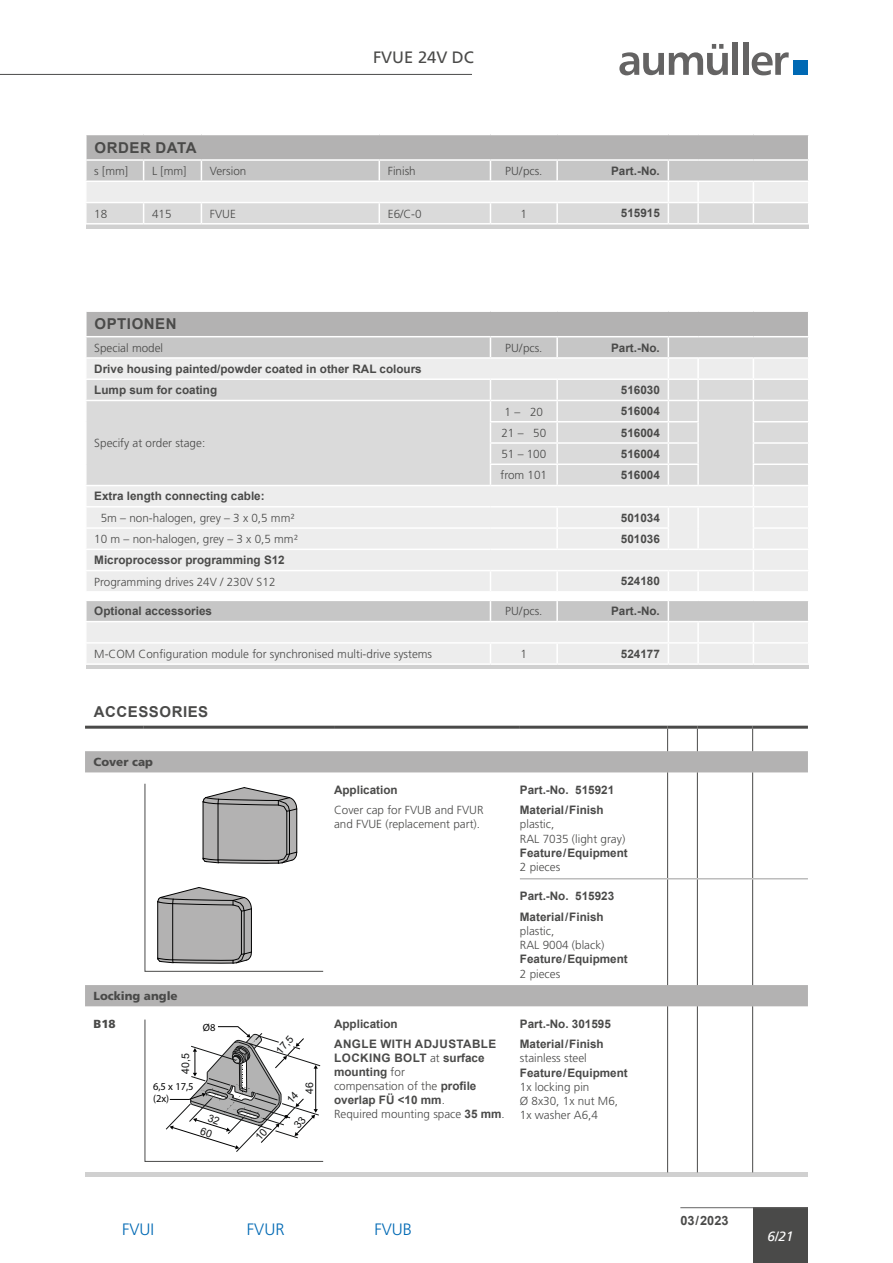
<style>
.page{position:relative;width:893px;height:1263px;background:#fff}
.page>*{position:absolute;margin:0;border:0;box-sizing:border-box;transform-origin:0 0}
.t1{font:300 16.5px "Frutiger LT Std";color:#0069b4}
.t2{font:16.5px "Frutiger LT Std";color:#4a4a49}
.t3{font:700 15px "Arial";letter-spacing:.035em;color:#4a4a49}
.t4{font:italic 13.5px "Frutiger LT";color:#fff}
.t5{font:700 12.75px "Arial";color:#4a4a49}
.t6{font:300 11.7px/14.2px "Frutiger LT Std";color:#4a4a49}
.t7{font:700 11.7px/20.2px "Arial";color:#4a4a49}
.t8{font:700 11.7px/20.1px "Arial";letter-spacing:.035em;color:#4a4a49}
.t9{font:900 11.7px "Frutiger LT Std";color:#4a4a49}
.t10{font:10.5px/12.6px "Myriad Pro";color:#000}
.t11{font:10.5px "Arial";color:#141515}
.s1{font-family:"Frutiger LT Std";font-weight:300}
.s2{font-family:"Arial";font-weight:700}
</style>
<div class="page">
<hr style="left:0;top:74px;width:472px;height:1px;background:#4a4a49">
<svg style="left:619px;top:44px;width:109px;height:31px"></svg>
<div style="left:733px;top:43px;width:5px;height:32px;background:#646363"></div>
<div style="left:743px;top:43px;width:5px;height:32px;background:#646363"></div>
<svg style="left:752px;top:52px;width:37px;height:23px"></svg>
<div style="left:793px;top:60px;width:15px;height:15px;background:#0069b4"></div>
<div style="left:753px;top:1208px;width:55px;height:55px;background:#4a4a49"></div>
<hr style="left:680px;top:1207px;width:128px;height:1px;background:#646363">
<hr style="left:86px;top:224px;width:723px;height:4px;background:#d0d0d0">
<hr style="left:85px;top:223px;width:59px;height:2px;background:#fff">
<hr style="left:144px;top:223px;width:57px;height:2px;background:#fff">
<hr style="left:201px;top:223px;width:178px;height:2px;background:#fff">
<hr style="left:379px;top:223px;width:111px;height:2px;background:#fff">
<hr style="left:490px;top:223px;width:67px;height:2px;background:#fff">
<hr style="left:557px;top:223px;width:111px;height:2px;background:#fff">
<hr style="left:668px;top:223px;width:30px;height:2px;background:#fff">
<hr style="left:698px;top:223px;width:55px;height:2px;background:#fff">
<hr style="left:753px;top:223px;width:56px;height:2px;background:#fff">
<svg style="left:86px;top:135px;width:723px;height:88px"></svg>
<hr style="left:753px;top:202px;width:56px;height:1px;background:#fff">
<hr style="left:85px;top:202px;width:59px;height:1px;background:#fff">
<hr style="left:144px;top:202px;width:57px;height:1px;background:#fff">
<hr style="left:201px;top:202px;width:178px;height:1px;background:#fff">
<div style="left:86px;top:664px;width:723px;height:5px;background:#d0d0d0"></div>
<hr style="left:85px;top:663px;width:405px;height:2px;background:#fff">
<hr style="left:490px;top:663px;width:67px;height:2px;background:#fff">
<hr style="left:557px;top:663px;width:111px;height:2px;background:#fff">
<hr style="left:668px;top:663px;width:30px;height:2px;background:#fff">
<hr style="left:698px;top:663px;width:55px;height:2px;background:#fff">
<hr style="left:753px;top:663px;width:56px;height:2px;background:#fff">
<svg style="left:86px;top:312px;width:723px;height:351px"></svg>
<hr style="left:753px;top:642px;width:56px;height:2px;background:#fff">
<svg style="left:85px;top:751px;width:723px;height:255px"></svg>
<div style="left:85px;top:1172px;width:723px;height:5px;background:#d0d0d0"></div>
<svg style="left:667px;top:729px;width:1px;height:22px"></svg>
<svg style="left:697px;top:729px;width:1px;height:22px"></svg>
<svg style="left:752px;top:729px;width:1px;height:22px"></svg>
<hr style="left:667px;top:772px;width:1px;height:106px;background:#4a4a49">
<hr style="left:520px;top:878px;width:148px;height:1px;background:#bcbcbc">
<svg style="left:668px;top:878px;width:29px;height:1px"></svg>
<hr style="left:697px;top:878px;width:56px;height:1px;background:#bcbcbc">
<hr style="left:753px;top:878px;width:55px;height:1px;background:#bcbcbc">
<hr style="left:667px;top:879px;width:1px;height:106px;background:#4a4a49">
<hr style="left:697px;top:879px;width:1px;height:106px;background:#4a4a49">
<hr style="left:752px;top:879px;width:1px;height:106px;background:#4a4a49">
<hr style="left:85px;top:726px;width:59px;height:3px;background:#4a4a49">
<hr style="left:144px;top:726px;width:190px;height:3px;background:#4a4a49">
<hr style="left:334px;top:726px;width:186px;height:3px;background:#4a4a49">
<hr style="left:520px;top:726px;width:148px;height:3px;background:#4a4a49">
<hr style="left:668px;top:726px;width:29px;height:3px;background:#4a4a49">
<hr style="left:697px;top:726px;width:56px;height:3px;background:#4a4a49">
<hr style="left:753px;top:726px;width:55px;height:3px;background:#4a4a49">
<hr style="left:667px;top:1006px;width:1px;height:166px;background:#4a4a49">
<hr style="left:697px;top:772px;width:1px;height:106px;background:#4a4a49">
<hr style="left:697px;top:1006px;width:1px;height:166px;background:#4a4a49">
<hr style="left:752px;top:772px;width:1px;height:106px;background:#4a4a49">
<hr style="left:752px;top:1006px;width:1px;height:166px;background:#4a4a49">
<svg style="left:144px;top:783px;width:180px;height:189px"></svg>
<hr style="left:218px;top:804px;width:1px;height:56px;background:#000">
<svg style="left:144px;top:1019px;width:180px;height:143px"></svg>
<h1 class="t2" style="left:373px;top:48px;width:102px">FVUE 24V DC</h1>
<p class="t3" style="left:95px;top:137px;width:103px">ORDER DATA</p>
<p class="t6" style="left:94px;top:164px;width:35px">s [mm]</p>
<p class="t6" style="left:152px;top:164px;width:36px">L [mm]</p>
<p class="t6" style="left:210px;top:164px;width:38px">Version</p>
<p class="t6" style="left:388px;top:164px;width:29px">Finish</p>
<p class="t6" style="left:505px;top:164px;width:39px">PU/pcs.</p>
<p class="t7" style="left:611px;top:161px;width:50px">Part.-No.</p>
<p class="t6" style="left:94px;top:207px;width:15px">18</p>
<p class="t6" style="left:152px;top:207px;width:21px">415</p>
<p class="t6" style="left:210px;top:207px;width:27px">FVUE</p>
<p class="t6" style="left:388px;top:207px;width:35px">E6/C-0</p>
<p class="t6" style="left:521px;top:207px;width:8px">1</p>
<p class="t7" style="left:621px;top:203px;width:41px">515915</p>
<p class="t3" style="left:95px;top:314px;width:84px">OPTIONEN</p>
<p class="t6" style="left:94px;top:341px;width:70px">Special model</p>
<p class="t6" style="left:505px;top:341px;width:39px">PU/pcs.</p>
<p class="t7" style="left:611px;top:337px;width:50px">Part.-No.</p>
<p class="t7" style="left:94px;top:358px;width:329px;line-height:21.3px">Drive housing painted/powder coated in other RAL colours<br>Lump sum for coating</p>
<p class="t7" style="left:621px;top:380px;width:41px">516030</p>
<p class="t6" style="left:94px;top:436px;width:112px">Specify at order stage:</p>
<p class="t6" style="left:505px;top:404px;width:40px">1 – 20</p>
<p class="t7" style="left:621px;top:401px;width:41px">516004</p>
<p class="t6" style="left:501px;top:426px;width:46px">21 – 50</p>
<p class="t7" style="left:621px;top:422px;width:41px">516004</p>
<p class="t6" style="left:501px;top:447px;width:46px">51 – 100</p>
<p class="t7" style="left:621px;top:444px;width:41px">516004</p>
<p class="t6" style="left:500px;top:468px;width:48px">from 101</p>
<p class="t7" style="left:621px;top:465px;width:41px">516004</p>
<p class="t7" style="left:94px;top:486px;width:172px">Extra length connecting cable:</p>
<p class="t6" style="left:101px;top:511px;width:195px">5m – non-halogen, grey – 3 x 0,5 mm²</p>
<p class="t7" style="left:621px;top:508px;width:41px">501034</p>
<p class="t6" style="left:94px;top:532px;width:205px">10 m – non-halogen, grey – 3 x 0,5 mm²</p>
<p class="t7" style="left:621px;top:529px;width:41px">501036</p>
<p class="t7" style="left:94px;top:550px;width:192px">Microprocessor programming S12</p>
<p class="t6" style="left:94px;top:575px;width:183px">Programming drives 24V / 230V S12</p>
<p class="t7" style="left:621px;top:571px;width:41px">524180</p>
<p class="t7" style="left:94px;top:601px;width:119px">Optional accessories</p>
<p class="t6" style="left:505px;top:604px;width:39px">PU/pcs.</p>
<p class="t7" style="left:611px;top:601px;width:50px">Part.-No.</p>
<p class="t6" style="left:94px;top:647px;width:339px">M-COM Configuration module for synchronised multi-drive systems</p>
<p class="t6" style="left:521px;top:647px;width:8px">1</p>
<p class="t7" style="left:621px;top:644px;width:41px">524177</p>
<p class="t3" style="left:94px;top:701px;width:116px">ACCESSORIES</p>
<p class="t9" style="left:94px;top:755px;width:61px">Cover cap</p>
<p class="t7" style="left:334px;top:780px;width:65px">Application</p>
<p class="t6" style="left:334px;top:803px;width:151px">Cover cap for FVUB and FVUR and FVUE (replacement part).</p>
<p class="t9" style="left:94px;top:989px;width:86px">Locking angle</p>
<p class="t9" style="left:94px;top:1017px;width:24px">B18</p>
<p class="t8" style="left:334px;top:1013px;width:164px">Application<br>ANGLE WITH ADJUSTABLE</p>
<p class="t7" style="left:334px;top:1051px;width:152px;line-height:14.1px">LOCKING BOLT <span class="s1">at</span> surface mounting <span class="s1">for</span></p>
<p class="t6" style="left:334px;top:1079px;width:144px">compensation of the <span class="s2">profile</span></p>
<p class="t7" style="left:334px;top:1090px;width:112px">overlap FÜ &lt;10 mm<span class="s1">.</span></p>
<p class="t6" style="left:334px;top:1107px;width:172px">Required mounting space <span class="s2">35 mm</span>.</p>
<p class="t10" style="left:203px;top:1021px;width:14px">Ø8</p>
<p class="t11" style="left:273px;top:1048px;width:22px;rotate:-50deg">17,5</p>
<p class="t11" style="left:178px;top:1074px;width:22px;rotate:-90deg">40,5</p>
<p class="t10" style="left:153px;top:1079px;width:42px">6,5 x 17,5 (2x)</p>
<p class="t11" style="left:302px;top:1094px;width:13px;rotate:-90deg">46</p>
<p class="t7" style="left:520px;top:780px;width:96px">Part.-No. 515921<br>Material / Finish</p>
<p class="t6" style="left:520px;top:817px;width:107px">plastic,<br>RAL 7035 (light gray)</p>
<p class="t7" style="left:520px;top:843px;width:109px">Feature / Equipment</p>
<p class="t6" style="left:520px;top:860px;width:42px">2 pieces</p>
<p class="t7" style="left:520px;top:886px;width:96px">Part.-No. 515923<br>Material / Finish</p>
<p class="t6" style="left:520px;top:924px;width:86px">plastic,<br>RAL 9004 (black)</p>
<p class="t7" style="left:520px;top:949px;width:109px">Feature / Equipment</p>
<p class="t6" style="left:520px;top:966px;width:42px">2 pieces</p>
<p class="t7" style="left:520px;top:1014px;width:93px">Part.-No. 301595<br>Material / Finish</p>
<p class="t6" style="left:520px;top:1051px;width:68px">stainless steel</p>
<p class="t7" style="left:520px;top:1062px;width:109px">Feature / Equipment</p>
<p class="t6" style="left:520px;top:1080px;width:100px">1x locking pin<br>Ø 8x30, 1x nut M6,</p>
<p class="t6" style="left:520px;top:1108px;width:80px">1x washer A6,4</p>
<h1 class="t1" style="left:122px;top:1220px;width:34px">FVUI</h1>
<h1 class="t1" style="left:247px;top:1220px;width:39px">FVUR</h1>
<h1 class="t1" style="left:375px;top:1220px;width:39px">FVUB</h1>
<p class="t5" style="left:680px;top:1211px;width:50px">03 / 2023</p>
<p class="t4" style="left:767px;top:1229px;width:28px">6/21</p>
</div>
